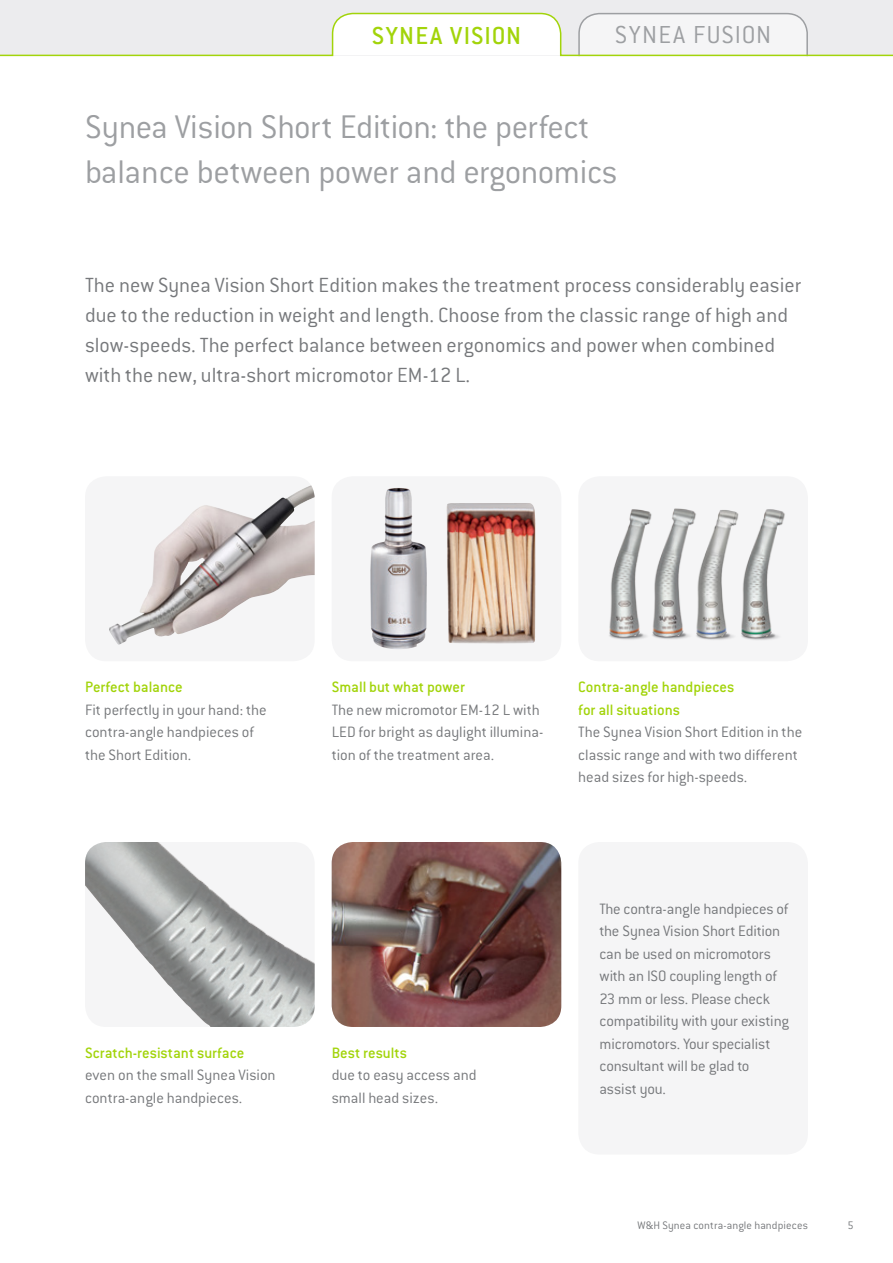
<style>
.page{position:relative;width:893px;height:1263px;background:#fff}
.page>*{position:absolute;margin:0;border:0;box-sizing:border-box;transform-origin:0 0}
.t1{font:300 36px/45px "Conduit ITC Pro";letter-spacing:-.015em;color:#9d9fa2}
.t2{font:500 27px "Conduit ITC Pro";letter-spacing:.05em;color:#a2d40a}
.t3{font:300 27px "Conduit ITC Pro";letter-spacing:.05em;color:#9d9fa2}
.t4{font:300 22.5px/30px "Conduit ITC Pro";color:#76787b}
.t5{font:300 16.5px/22.5px "Conduit ITC Pro";color:#76787b}
.t6{font:500 16.5px/22.5px "Conduit ITC Pro";color:#a2d40a}
.t7{font:300 12px "Conduit ITC Pro";letter-spacing:.01em;color:#76787b}
</style>
<div class="page">
<div style="left:0;top:0;width:893px;height:55px;background:#ececee"></div>
<svg style="left:0;top:12px;width:893px;height:45px"></svg>
<div style="left:85px;top:476px;width:230px;height:185px;background:#f5f5f6;border-radius:21px"></div>
<img style="left:109px;top:485px;width:206px;height:160px">
<div style="left:578px;top:476px;width:230px;height:185px;background:#f5f5f6;border-radius:21px"></div>
<img style="left:609px;top:509px;width:40px;height:131px">
<img style="left:649px;top:508px;width:45px;height:131px">
<img style="left:694px;top:510px;width:44px;height:130px">
<img style="left:738px;top:509px;width:47px;height:131px">
<img style="left:332px;top:476px;width:229px;height:185px;border-radius:21px">
<img style="left:370px;top:488px;width:26px;height:142px">
<img style="left:85px;top:842px;width:230px;height:185px">
<img style="left:332px;top:842px;width:229px;height:185px">
<div style="left:578px;top:842px;width:230px;height:312px;background:#f5f5f6;border-radius:21px"></div>
<h2 class="t2" style="left:372px;top:20px;width:151px">SYNEA VISION</h2>
<h2 class="t3" style="left:615px;top:20px;width:158px">SYNEA FUSION</h2>
<h1 class="t1" style="left:85px;top:104px;width:534px">Synea Vision Short Edition: the perfect balance between power and ergonomics</h1>
<p class="t4" style="left:85px;top:270px;width:718px">The new Synea Vision Short Edition makes the treatment process considerably easier due to the reduction in weight and length. Choose from the classic range of high and slow-speeds. The perfect balance between ergonomics and power when combined with the new, ultra-short micromotor EM-12 L.</p>
<p class="t6" style="left:85px;top:676px;width:99px">Perfect balance</p>
<p class="t5" style="left:85px;top:698px;width:183px">Fit perfectly in your hand: the contra-angle handpieces of the Short Edition.</p>
<p class="t6" style="left:85px;top:1041px;width:161px">Scratch-resistant surface</p>
<p class="t5" style="left:85px;top:1064px;width:192px">even on the small Synea Vision contra-angle handpieces.</p>
<p class="t6" style="left:332px;top:676px;width:135px">Small but what power</p>
<p class="t5" style="left:332px;top:698px;width:213px">The new micromotor EM-12 L with<br>LED for bright as daylight illumina&shy;tion of the treatment area.</p>
<p class="t6" style="left:578px;top:676px;width:158px">Contra-angle handpieces for all situations</p>
<p class="t5" style="left:578px;top:721px;width:225px">The Synea Vision Short Edition in the classic range and with two different head sizes for high-speeds.</p>
<p class="t6" style="left:332px;top:1041px;width:77px">Best results</p>
<p class="t5" style="left:332px;top:1064px;width:146px">due to easy access and small head sizes.</p>
<p class="t5" style="left:600px;top:897px;width:191px">The contra-angle handpieces of the Synea Vision Short Edition can be used on micromotors with an ISO coupling length of<br>23 mm or less. Please check compatibility with your existing micromotors. Your specialist consultant will be glad to assist you.</p>
<p class="t7" style="left:637px;top:1218px;width:172px">W&amp;H Synea contra-angle handpieces</p>
<p class="t7" style="left:847px;top:1218px;width:8px">5</p>
</div>
